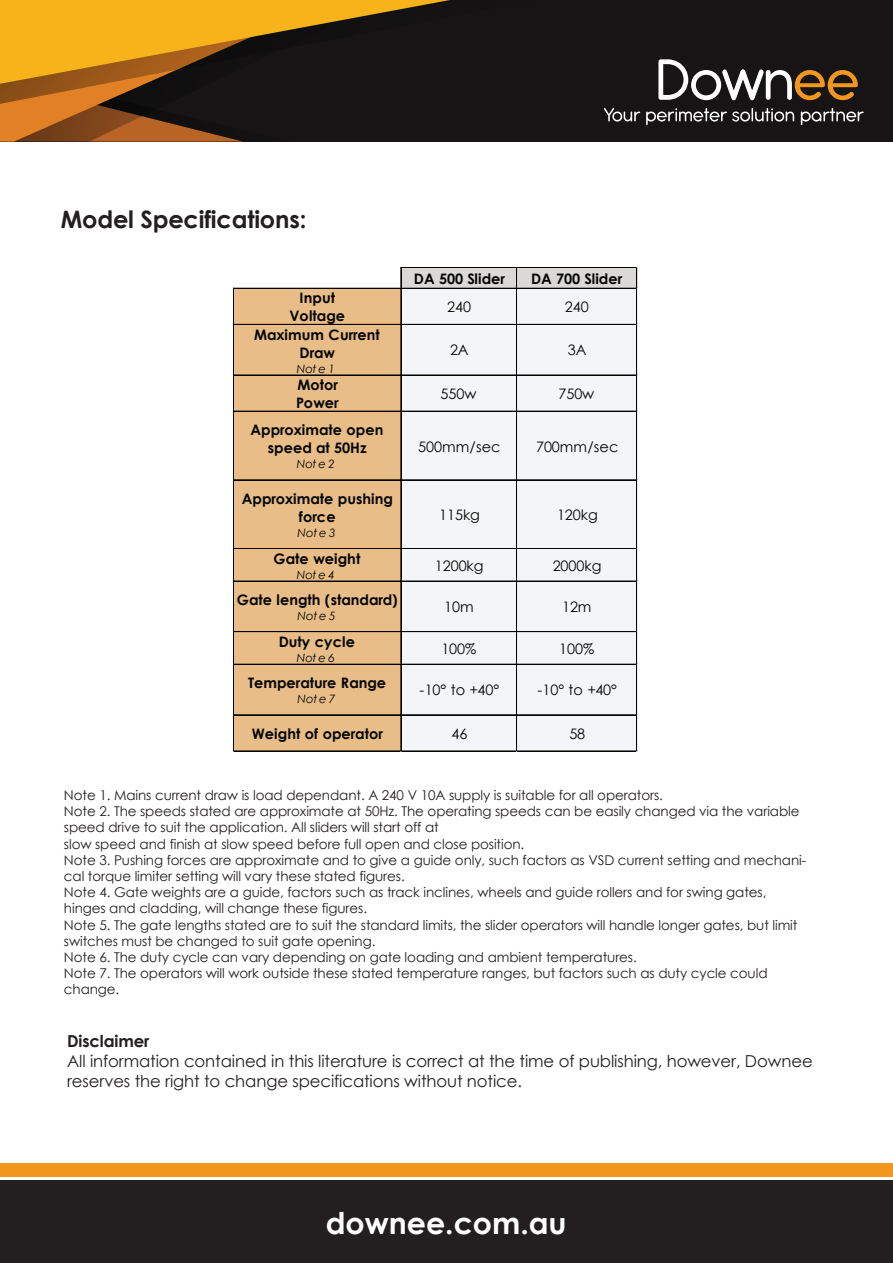
<style>
.page{position:relative;width:893px;height:1263px;background:#fff}
.page>*{position:absolute;margin:0;border:0;box-sizing:border-box;transform-origin:0 0}
.t1{font:700 30px "Century Gothic";color:#fff}
.t2{font:700 24px "Century Gothic";letter-spacing:-.005em;color:#231f20}
.t3{font:16.5px/19.8px "Century Gothic";letter-spacing:-.005em;color:#231f20}
.t4{font:700 16.5px "Century Gothic";letter-spacing:-.005em;color:#231f20}
.t5{font:700 14.4px/18px "Century Gothic";color:#040503;text-align:center}
.t6{font:14.4px "Century Gothic";letter-spacing:-.005em;color:#040503}
.t7{font:13.5px/16.2px "Century Gothic";letter-spacing:-.005em;color:#231f20}
.t8{font:italic 11.55px "Century Gothic";letter-spacing:.01em;color:#040503}
</style>
<div class="page">
<div style="left:0;top:1180px;width:893px;height:83px;background:#231f20"></div>
<div style="left:0;top:1163px;width:893px;height:14px;background:#f2971e"></div>
<div style="left:0;top:0;width:892px;height:142px;background:#161415"></div>
<svg style="left:0;top:0;width:450px;height:142px"></svg>
<svg style="left:604px;top:108px;width:36px;height:14px"></svg>
<svg style="left:646px;top:108px;width:148px;height:17px"></svg>
<svg style="left:801px;top:108px;width:63px;height:17px"></svg>
<svg style="left:658px;top:59px;width:200px;height:42px"></svg>
<div style="left:401px;top:268px;width:236px;height:21px;background:#dad9d8"></div>
<div style="left:234px;top:288px;width:168px;height:464px;background:#e9bd87"></div>
<div style="left:401px;top:288px;width:236px;height:464px;background:#f4f5f6"></div>
<hr style="left:233px;top:267px;width:168px;height:1px;background:#e0e1e0">
<hr style="left:402px;top:267px;width:235px;height:1px;background:#040503">
<hr style="left:234px;top:288px;width:403px;height:1px;background:#040503">
<hr style="left:234px;top:324px;width:403px;height:1px;background:#040503">
<hr style="left:234px;top:375px;width:403px;height:1px;background:#040503">
<hr style="left:234px;top:411px;width:403px;height:1px;background:#040503">
<hr style="left:234px;top:479px;width:403px;height:1px;background:#040503">
<hr style="left:234px;top:480px;width:403px;height:1px;background:#040503">
<hr style="left:234px;top:548px;width:403px;height:1px;background:#040503">
<hr style="left:234px;top:581px;width:403px;height:1px;background:#040503">
<hr style="left:234px;top:631px;width:403px;height:1px;background:#040503">
<hr style="left:234px;top:632px;width:403px;height:1px;background:#040503">
<hr style="left:234px;top:664px;width:403px;height:1px;background:#040503">
<hr style="left:234px;top:714px;width:403px;height:1px;background:#040503">
<hr style="left:234px;top:715px;width:403px;height:1px;background:#040503">
<hr style="left:233px;top:288px;width:1px;height:464px;background:#040503">
<hr style="left:401px;top:267px;width:1px;height:485px;background:#040503">
<hr style="left:516px;top:268px;width:1px;height:484px;background:#040503">
<hr style="left:234px;top:751px;width:403px;height:1px;background:#040503">
<hr style="left:636px;top:268px;width:1px;height:484px;background:#040503">
<div style="left:217px;top:248px;width:183px;height:39px;background:#fff"></div>
<h2 class="t2" style="left:61px;top:201px;width:247px">Model Specifications:</h2>
<p class="t5" style="left:414px;top:269px;width:93px">DA 500 Slider</p>
<p class="t5" style="left:531px;top:269px;width:93px">DA 700 Slider</p>
<p class="t5" style="left:290px;top:288px;width:57px">Input<br>Voltage</p>
<p class="t6" style="left:447px;top:297px;width:25px">240</p>
<p class="t6" style="left:565px;top:297px;width:25px">240</p>
<p class="t5" style="left:254px;top:325px;width:127px">Maximum Current<br>Draw</p>
<p class="t8" style="left:297px;top:361px;width:40px">Note 1</p>
<p class="t6" style="left:450px;top:340px;width:20px">2A</p>
<p class="t6" style="left:568px;top:340px;width:20px">3A</p>
<p class="t5" style="left:296px;top:375px;width:44px;text-align:left">Motor<br>Power</p>
<p class="t6" style="left:441px;top:384px;width:37px">550w</p>
<p class="t6" style="left:558px;top:384px;width:37px">750w</p>
<p class="t5" style="left:250px;top:420px;width:134px">Approximate open speed at 50Hz</p>
<p class="t8" style="left:297px;top:456px;width:40px">Note 2</p>
<p class="t6" style="left:418px;top:436px;width:84px">500mm/sec</p>
<p class="t6" style="left:536px;top:436px;width:84px">700mm/sec</p>
<p class="t5" style="left:242px;top:489px;width:153px">Approximate pushing force</p>
<p class="t8" style="left:297px;top:525px;width:40px">Note 3</p>
<p class="t5" style="left:274px;top:549px;width:88px">Gate weight</p>
<p class="t8" style="left:297px;top:567px;width:40px">Note 4</p>
<p class="t5" style="left:237px;top:590px;width:162px">Gate length (standard)</p>
<p class="t8" style="left:297px;top:608px;width:40px">Note 5</p>
<p class="t5" style="left:279px;top:632px;width:78px">Duty cycle</p>
<p class="t8" style="left:297px;top:650px;width:40px">Note 6</p>
<p class="t5" style="left:248px;top:673px;width:139px">Temperature Range</p>
<p class="t8" style="left:297px;top:691px;width:40px">Note 7</p>
<p class="t6" style="left:439px;top:505px;width:42px">115kg</p>
<p class="t6" style="left:557px;top:505px;width:42px">120kg</p>
<p class="t6" style="left:435px;top:556px;width:50px">1200kg</p>
<p class="t6" style="left:553px;top:556px;width:50px">2000kg</p>
<p class="t6" style="left:444px;top:597px;width:31px">10m</p>
<p class="t6" style="left:562px;top:597px;width:31px">12m</p>
<p class="t6" style="left:441px;top:639px;width:37px">100%</p>
<p class="t6" style="left:559px;top:639px;width:37px">100%</p>
<p class="t6" style="left:420px;top:680px;width:81px">-10° to +40°</p>
<p class="t6" style="left:537px;top:680px;width:81px">-10° to +40°</p>
<p class="t5" style="left:252px;top:724px;width:133px">Weight of operator</p>
<p class="t6" style="left:451px;top:723px;width:17px">46</p>
<p class="t6" style="left:569px;top:723px;width:17px">58</p>
<p class="t7" style="left:64px;top:787px;width:744px">Note 1. Mains current draw is load dependant. A 240 V 10A supply is suitable for all operators.<br>Note 2. The speeds stated are approximate at 50Hz. The operating speeds can be easily changed via the variable speed drive to suit the application. All sliders will start off at<br>slow speed and finish at slow speed before full open and close position.<br>Note 3. Pushing forces are approximate and to give a guide only, such factors as VSD current setting and mechani&shy;cal torque limiter setting will vary these stated figures.<br>Note 4. Gate weights are a guide, factors such as track inclines, wheels and guide rollers and for swing gates, hinges and cladding, will change these figures.<br>Note 5. The gate lengths stated are to suit the standard limits, the slider operators will handle longer gates, but limit switches must be changed to suit gate opening.<br>Note 6. The duty cycle can vary depending on gate loading and ambient temperatures.<br>Note 7. The operators will work outside these stated temperature ranges, but factors such as duty cycle could change.</p>
<p class="t4" style="left:67px;top:1028px;width:84px">Disclaimer</p>
<p class="t3" style="left:67px;top:1051px;width:747px">All information contained in this literature is correct at the time of publishing, however, Downee reserves the right to change specifications without notice.</p>
<h1 class="t1" style="left:326px;top:1200px;width:242px">downee.com.au</h1>
</div>
